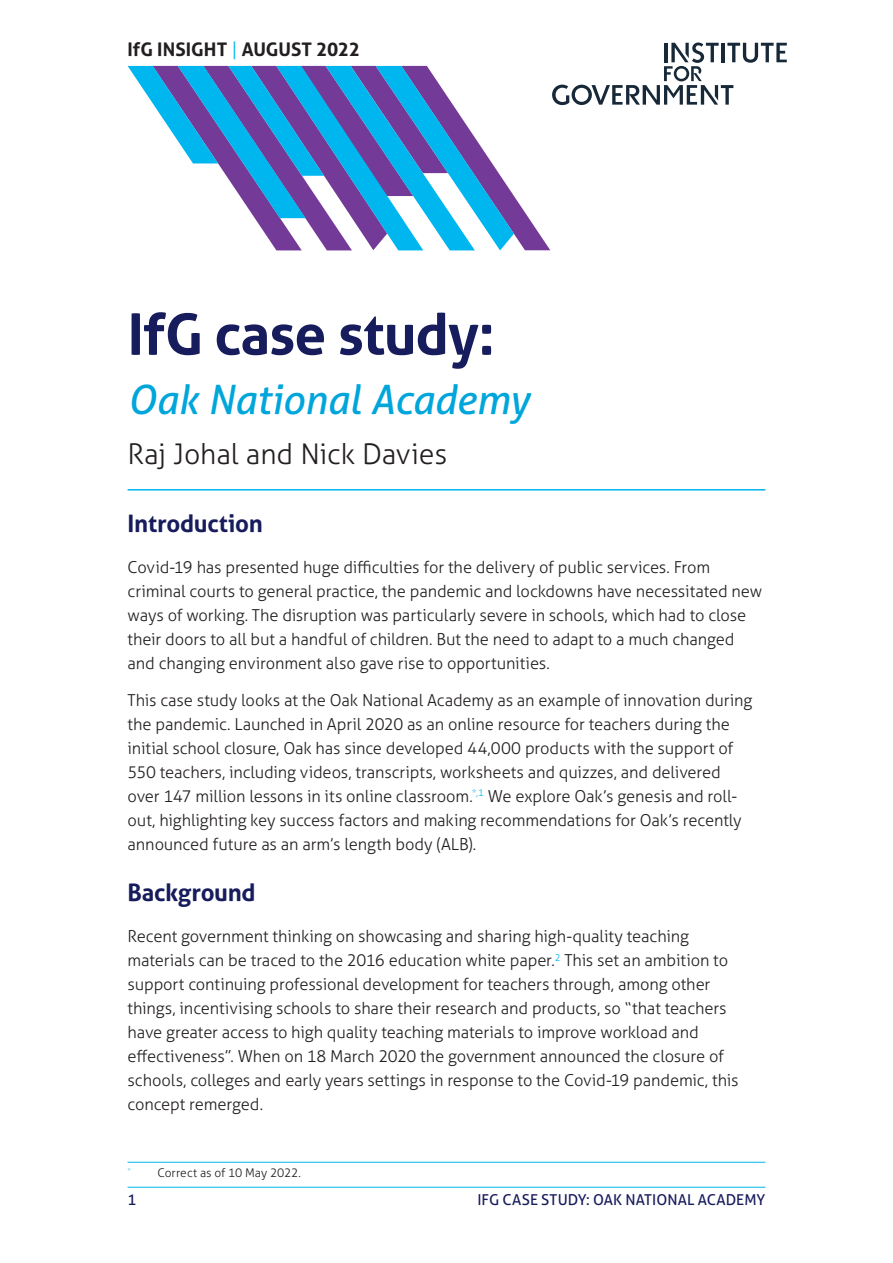
<style>
.page{position:relative;width:893px;height:1263px;background:#fff}
.page>*{position:absolute;margin:0;border:0;box-sizing:border-box;transform-origin:0 0}
.IfG_Title{font:700 57px "Aller";letter-spacing:-.015em;color:#171c5c}
.IfG_Subtitle{font:italic 40.5px "Aller";letter-spacing:-.01em;color:#00a6db}
.IfG_Author{font:300 28.5px "Aller";letter-spacing:-.005em;color:#231f20}
.IfG_Sub-heading_1{font:700 24px "Aller";letter-spacing:-.01em;color:#171c5c}
.Report_descriptor{font:700 18.75px "Aller";letter-spacing:.005em;color:#231f20}
.IfG_Body_Copy{font:300 16.5px/24px "Aller";letter-spacing:-.01em;color:#231f20}
.Page_number_and_foot{font:15px "Aller";color:#171c5c}
.Footnote_text{font:300 12px "Aller";color:#231f20}
.s1{font-weight:300;color:#00b6ef}
</style>
<div class="page">
<svg style="left:128px;top:43px;width:659px;height:207px"></svg>
<hr style="left:128px;top:1187px;width:637px;height:1px;background:#00b6ef">
<hr style="left:128px;top:1162px;width:637px;height:1px;background:#00b6ef">
<hr style="left:128px;top:489px;width:637px;height:1px;background:#00b6ef">
<p class="Report_descriptor" style="left:128px;top:38px;width:234px">IfG INSIGHT <span class="s1">|</span> AUGUST 2022</p>
<p class="IfG_Title" style="left:128px;top:299px;width:369px">IfG case study:</p>
<p class="IfG_Subtitle" style="left:128px;top:375px;width:403px">Oak National Academy</p>
<p class="IfG_Author" style="left:128px;top:436px;width:321px">Raj Johal and Nick Davies</p>
<p class="IfG_Sub-heading_1" style="left:128px;top:509px;width:137px">Introduction</p>
<p class="IfG_Body_Copy" style="left:128px;top:555px;width:636px">Covid-19 has presented huge difficulties for the delivery of public services. From criminal courts to general practice, the pandemic and lockdowns have necessitated new ways of working. The disruption was particularly severe in schools, which had to close their doors to all but a handful of children. But the need to adapt to a much changed and changing environment also gave rise to opportunities.</p>
<p class="IfG_Body_Copy" style="left:128px;top:688px;width:626px">This case study looks at the Oak National Academy as an example of innovation during the pandemic. Launched in April 2020 as an online resource for teachers during the initial school closure, Oak has since developed 44,000 products with the support of 550 teachers, including videos, transcripts, worksheets and quizzes, and delivered over 147 million lessons in its online classroom.<sup>*,1</sup> We explore Oak’s genesis and roll&shy;out, highlighting key success factors and making recommendations for Oak’s recently announced future as an arm’s length body (ALB).</p>
<p class="IfG_Sub-heading_1" style="left:128px;top:878px;width:130px">Background</p>
<p class="IfG_Body_Copy" style="left:128px;top:925px;width:612px">Recent government thinking on showcasing and sharing high-quality teaching materials can be traced to the 2016 education white paper.<sup>2</sup> This set an ambition to support continuing professional development for teachers through, among other things, incentivising schools to share their research and products, so “that teachers have greater access to high quality teaching materials to improve workload and effectiveness”. When on 18 March 2020 the government announced the closure of schools, colleges and early years settings in response to the Covid-19 pandemic, this concept remerged.</p>
<p class="Footnote_text" style="left:128px;top:1166px;width:175px"><sup>*</sup> Correct as of 10 May 2022.</p>
<p class="Page_number_and_foot" style="left:128px;top:1190px;width:10px">1</p>
<p class="Page_number_and_foot" style="left:477px;top:1190px;width:289px">IFG CASE STUDY: OAK NATIONAL ACADEMY</p>
</div>
